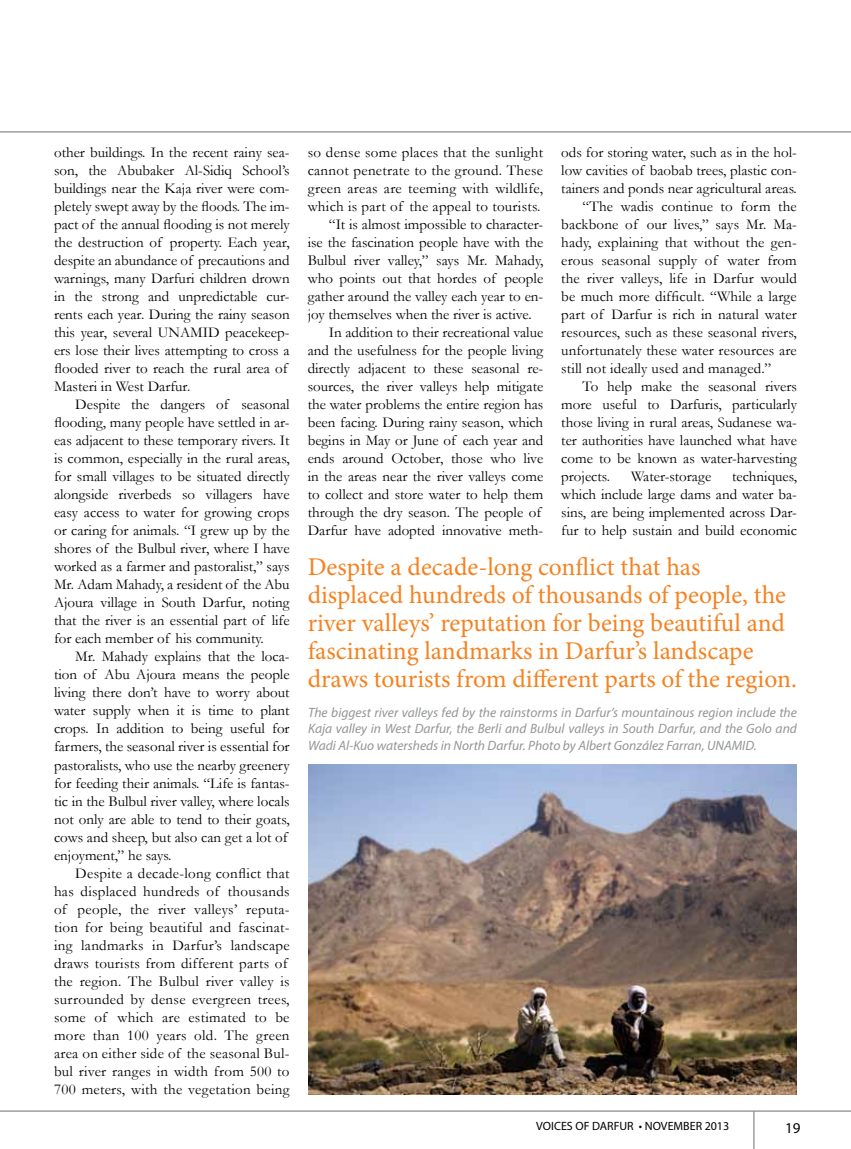
<style>
.page{position:relative;width:851px;height:1149px;background:#fff}
.page>*{position:absolute;margin:0;border:0;box-sizing:border-box;transform-origin:0 0}
.t1{font:25.5px/28px "Minion Pro";color:#f58220}
.t2{font:15px/18px "Garamond";color:#000}
.t3{font:15px/18px "Garamond";letter-spacing:.02em;color:#000}
.t4{font:15px "Myriad Pro";color:#000}
.t5{font:italic 13.5px/16.2px "Myriad Pro";color:#939598;text-align:justify}
.t6{font:12px "Myriad Pro";color:#000}
</style>
<div class="page">
<hr style="left:0;top:1110px;width:850px;height:1px;background:#6d6e71">
<hr style="left:753px;top:1111px;width:1px;height:37px;background:#6d6e71">
<hr style="left:0;top:131px;width:850px;height:1px;background:#6d6e71">
<img style="left:308px;top:764px;width:488px;height:330px">
<p class="t2" style="left:54px;top:143px;width:237px">other buildings. In the recent rainy sea&shy;son, the Abubaker Al-Sidiq School’s buildings near the Kaja river were com&shy;pletely swept away by the floods. The im&shy;pact of the annual flooding is not merely the destruction of property. Each year, despite an abundance of precautions and warnings, many Darfuri children drown in the strong and unpredictable cur&shy;rents each year. During the rainy season this year, several UNAMID peacekeep&shy;ers lose their lives attempting to cross a flooded river to reach the rural area of Masteri in West Darfur.</p>
<p class="t2" style="left:54px;top:395px;width:237px;text-align:justify;text-indent:21px">Despite the dangers of seasonal flooding, many people have settled in ar&shy;eas adjacent to these temporary rivers. It is common, especially in the rural areas, for small villages to be situated directly alongside riverbeds so villagers have easy access to water for growing crops or caring for animals. “I grew up by the shores of the Bulbul river, where I have worked as a farmer and pastoralist,” says Mr. Adam Mahady, a resident of the Abu Ajoura village in South Darfur, noting that the river is an essential part of life for each member of his community.</p>
<p class="t2" style="left:54px;top:647px;width:237px;text-indent:21px">Mr. Mahady explains that the loca&shy;tion of Abu Ajoura means the people living there don’t have to worry about water supply when it is time to plant crops. In addition to being useful for farmers, the seasonal river is essential for pastoralists, who use the nearby greenery for feeding their animals. “Life is fantas&shy;tic in the Bulbul river valley, where locals not only are able to tend to their goats, cows and sheep, but also can get a lot of enjoyment,” he says.</p>
<p class="t3" style="left:54px;top:863px;width:237px;text-indent:21px">Despite a decade-long conflict that has displaced hundreds of thousands of people, the river valleys’ reputa&shy;tion for being beautiful and fascinat&shy;ing landmarks in Darfur’s landscape draws tourists from different parts of the region. The Bulbul river valley is surrounded by dense evergreen trees, some of which are estimated to be more than 100 years old. The green area on either side of the seasonal Bul&shy;bul river ranges in width from 500 to 700 meters, with the vegetation being</p>
<p class="t3" style="left:307px;top:143px;width:237px">so dense some places that the sunlight</p>
<p class="t3" style="left:307px;top:161px;width:237px">cannot penetrate to the ground. These</p>
<p class="t3" style="left:307px;top:179px;width:237px">green areas are teeming with wildlife,</p>
<p class="t3" style="left:307px;top:197px;width:234px">which is part of the appeal to tourists.</p>
<p class="t2" style="left:329px;top:215px;width:216px">“It is almost impossible to character-</p>
<p class="t2" style="left:307px;top:233px;width:237px">ise the fascination people have with the</p>
<p class="t2" style="left:307px;top:251px;width:237px">Bulbul river valley,” says Mr. Mahady,</p>
<p class="t2" style="left:307px;top:269px;width:237px">who points out that hordes of people</p>
<p class="t2" style="left:307px;top:287px;width:237px">gather around the valley each year to en-</p>
<p class="t2" style="left:307px;top:305px;width:225px">joy themselves when the river is active.</p>
<p class="t2" style="left:329px;top:323px;width:216px">In addition to their recreational value</p>
<p class="t2" style="left:307px;top:341px;width:237px">and the usefulness for the people living</p>
<p class="t2" style="left:307px;top:359px;width:237px">directly adjacent to these seasonal re-</p>
<p class="t2" style="left:307px;top:377px;width:237px">sources, the river valleys help mitigate</p>
<p class="t2" style="left:307px;top:395px;width:237px">the water problems the entire region has</p>
<p class="t2" style="left:307px;top:413px;width:237px">been facing. During rainy season, which</p>
<p class="t2" style="left:307px;top:431px;width:237px">begins in May or June of each year and</p>
<p class="t2" style="left:307px;top:449px;width:237px">ends around October, those who live</p>
<p class="t2" style="left:307px;top:467px;width:237px">in the areas near the river valleys come</p>
<p class="t2" style="left:307px;top:485px;width:237px">to collect and store water to help them</p>
<p class="t2" style="left:307px;top:503px;width:235px">through the dry season. The people of</p>
<p class="t2" style="left:307px;top:521px;width:237px">Darfur have adopted innovative meth-</p>
<p class="t2" style="left:561px;top:143px;width:237px">ods for storing water, such as in the hol-</p>
<p class="t2" style="left:561px;top:161px;width:237px">low cavities of baobab trees, plastic con-</p>
<p class="t2" style="left:561px;top:179px;width:237px">tainers and ponds near agricultural areas.</p>
<p class="t2" style="left:582px;top:197px;width:216px">“The wadis continue to form the</p>
<p class="t2" style="left:561px;top:215px;width:237px">backbone of our lives,” says Mr. Ma-</p>
<p class="t2" style="left:561px;top:233px;width:237px">hady, explaining that without the gen-</p>
<p class="t2" style="left:561px;top:251px;width:237px">erous seasonal supply of water from</p>
<p class="t2" style="left:561px;top:269px;width:237px">the river valleys, life in Darfur would</p>
<p class="t2" style="left:561px;top:287px;width:237px">be much more difficult. “While a large</p>
<p class="t2" style="left:561px;top:305px;width:237px">part of Darfur is rich in natural water</p>
<p class="t2" style="left:561px;top:323px;width:237px">resources, such as these seasonal rivers,</p>
<p class="t2" style="left:561px;top:341px;width:237px">unfortunately these water resources are</p>
<p class="t2" style="left:561px;top:359px;width:211px">still not ideally used and managed.”</p>
<p class="t2" style="left:582px;top:377px;width:216px">To help make the seasonal rivers</p>
<p class="t2" style="left:561px;top:395px;width:237px">more useful to Darfuris, particularly</p>
<p class="t2" style="left:561px;top:413px;width:237px">those living in rural areas, Sudanese wa-</p>
<p class="t2" style="left:561px;top:431px;width:237px">ter authorities have launched what have</p>
<p class="t2" style="left:561px;top:449px;width:237px">come to be known as water-harvesting</p>
<p class="t2" style="left:561px;top:467px;width:50px">projects.</p>
<p class="t2" style="left:631px;top:467px;width:82px">Water-storage</p>
<p class="t2" style="left:561px;top:467px;width:237px;text-align:justify;text-indent:171px">techniques, which include large dams and water ba&shy;sins, are being implemented across Dar&shy;fur to help sustain and build economic</p>
<h1 class="t1" style="left:307px;top:552px;width:490px">Despite a decade-long conflict that has displaced hundreds of thousands of people, the river valleys’ reputation for being beautiful and fascinating landmarks in Darfur’s landscape draws tourists from different parts of the region.</h1>
<p class="t5" style="left:308px;top:704px;width:490px">The biggest river valleys fed by the rainstorms in Darfur’s mountainous region include the Kaja valley in West Darfur, the Berli and Bulbul valleys in South Darfur, and the Golo and Wadi Al-Kuo watersheds in North Darfur. Photo by Albert González Farran, UNAMID.</p>
<p class="t6" style="left:536px;top:1118px;width:194px">VOICES OF DARFUR • NOVEMBER 2013</p>
<p class="t4" style="left:785px;top:1117px;width:17px">19</p>
</div>
